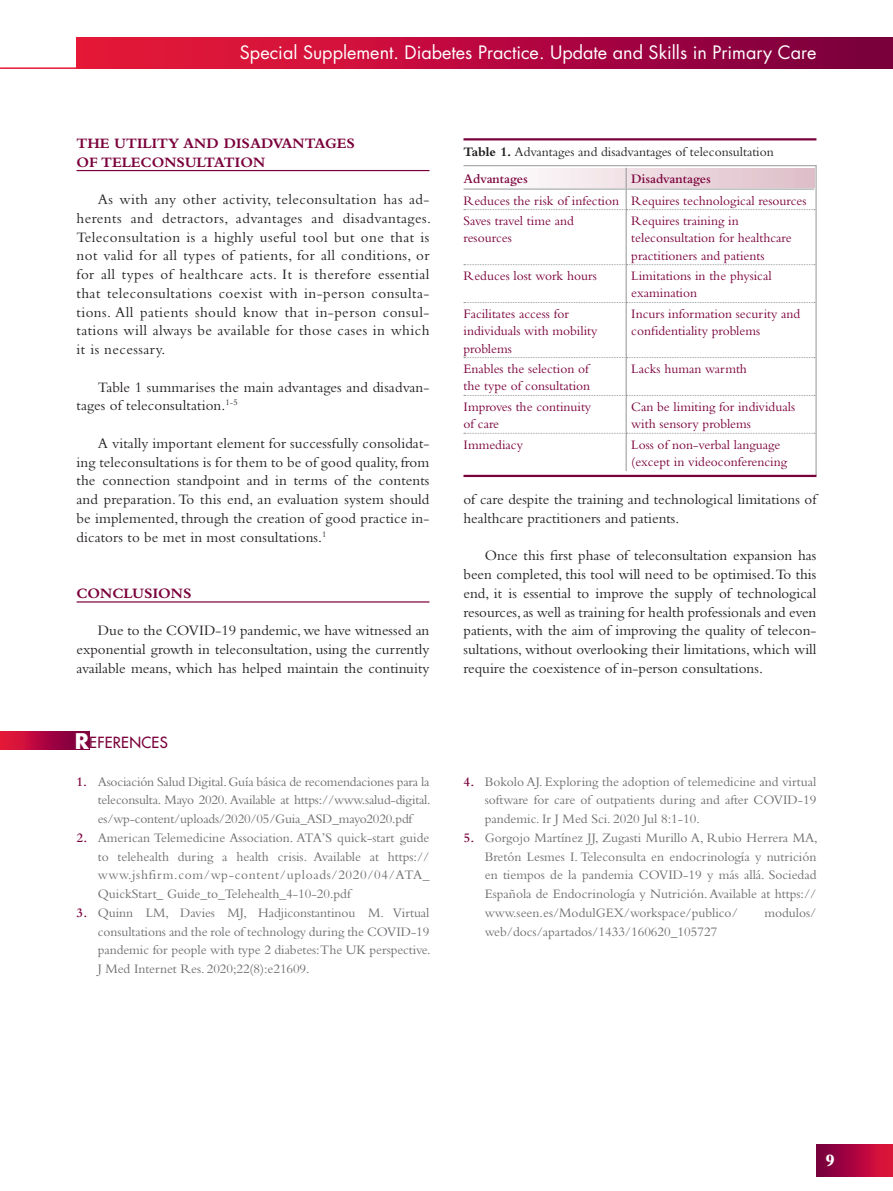
<style>
.page{position:relative;width:893px;height:1191px;background:#fff}
.page>*{position:absolute;margin:0;border:0;box-sizing:border-box;transform-origin:0 0}
.t1{font:18px "Futura";color:#fff}
.t2{font:800 18px "Bembo";color:#fff}
.t3{font:15px/18.8px "Bembo";color:#231f20;text-align:justify}
.t4{font:700 15px/18.8px "Bembo";color:#7a003b}
.t5{font:15px "Futura";letter-spacing:.02em;color:#7a003b}
.t6{font:13.5px/18.8px "Bembo";color:#6c6d70;text-align:justify}
.t7{font:13.5px/17.2px "Bembo";color:#7a003b}
.t8{font:13.5px/27.5px "Bembo";color:#231f20}
.t9{font:600 13.5px "Bembo";color:#7a003b}
.s1{font-weight:700;font-size:21px;color:#fff}
.s2{font-weight:600;color:#7a003b}
.s3{font-weight:700}
</style>
<div class="page">
<div style="left:816px;top:1144px;width:77px;height:32px;background:linear-gradient(to right,#73003f,#e6143d)"></div>
<hr style="left:0;top:67px;width:816px;height:2px;background:#e51836">
<div style="left:77px;top:37px;width:816px;height:32px;background:linear-gradient(to right,#f21939,#7a0041)"></div>
<hr style="left:77px;top:170px;width:352px;height:1px;background:#7a003b">
<hr style="left:77px;top:601px;width:352px;height:1px;background:#7a003b">
<hr style="left:463px;top:138px;width:353px;height:2px;background:#7a003b">
<hr style="left:463px;top:165px;width:353px;height:1px;background:#939598">
<hr style="left:816px;top:165px;width:1px;height:310px;background:#939598">
<hr style="left:463px;top:189px;width:163px;height:1px;background:#939598">
<hr style="left:626px;top:210px;width:1px;height:54px;background:#939598">
<hr style="left:626px;top:265px;width:1px;height:37px;background:#939598">
<hr style="left:626px;top:303px;width:1px;height:54px;background:#939598">
<hr style="left:626px;top:358px;width:1px;height:37px;background:#939598">
<hr style="left:626px;top:396px;width:1px;height:37px;background:#939598">
<hr style="left:626px;top:433px;width:1px;height:38px;background:#939598">
<svg style="left:464px;top:168px;width:351px;height:42px"></svg>
<svg style="left:464px;top:264px;width:351px;height:1px"></svg>
<svg style="left:464px;top:302px;width:351px;height:1px"></svg>
<svg style="left:464px;top:357px;width:351px;height:1px"></svg>
<svg style="left:464px;top:395px;width:351px;height:1px"></svg>
<svg style="left:464px;top:433px;width:351px;height:1px"></svg>
<hr style="left:463px;top:475px;width:353px;height:2px;background:#7a003b">
<div style="left:0;top:731px;width:89px;height:18px;background:linear-gradient(to right,#eb163b,#720040)"></div>
<p class="t1" style="left:240px;top:41px;width:578px">Special Supplement. Diabetes Practice. Update and Skills in Primary Care</p>
<p class="t4" style="left:77px;top:134px;width:280px">THE UTILITY AND DISADVANTAGES<br>OF TELECONSULTATION</p>
<p class="t3" style="left:77px;top:190px;width:356px;text-indent:21px">As with any other activity, teleconsultation has ad&shy;herents and detractors, advantages and disadvantages.<br>Teleconsultation is a highly useful tool but one that is not valid for all types of patients, for all conditions, or for all types of healthcare acts. It is therefore essential that teleconsultations coexist with in-person consulta&shy;tions. All patients should know that in-person consul&shy;tations will always be available for those cases in which it is necessary.</p>
<p class="t3" style="left:77px;top:377px;width:354px;text-indent:21px">Table 1 summarises the main advantages and disadvan&shy;tages of teleconsultation.<sup>1-5</sup></p>
<p class="t3" style="left:77px;top:433px;width:354px;text-indent:21px">A vitally important element for successfully consolidat&shy;ing teleconsultations is for them to be of good quality, from the connection standpoint and in terms of the contents and preparation. To this end, an evaluation system should be implemented, through the creation of good practice in&shy;dicators to be met in most consultations.<sup>1</sup></p>
<p class="t4" style="left:77px;top:584px;width:116px">CONCLUSIONS</p>
<p class="t3" style="left:77px;top:621px;width:354px;text-indent:21px">Due to the COVID-19 pandemic, we have witnessed an exponential growth in teleconsultation, using the currently available means, which has helped maintain the continuity</p>
<p class="t5" style="left:75px;top:733px;width:95px"><span class="s1">R</span>EFERENCES</p>
<p class="t6" style="left:98px;top:771px;width:334px;text-indent:-21px"><span class="s2">1.</span> Asociación Salud Digital. Guía básica de recomendaciones para la teleconsulta. Mayo 2020. Available at https://www.salud-digital. es/wp-content/uploads/2020/05/Guia_ASD_mayo2020.pdf</p>
<p class="t6" style="left:98px;top:828px;width:333px;text-indent:-21px"><span class="s2">2.</span> American Telemedicine Association. ATA’S quick-start guide to telehealth during a health crisis. Available at https:// www.jshfirm.com/wp-content/uploads/2020/04/ATA_ QuickStart_ Guide_to_Telehealth_4-10-20.pdf</p>
<p class="t6" style="left:98px;top:903px;width:335px;text-indent:-21px"><span class="s2">3.</span> Quinn LM, Davies MJ, Hadjiconstantinou M. Virtual consultations and the role of technology during the COVID-19 pandemic for people with type 2 diabetes:The UK perspective.<br>J Med Internet Res. 2020;22(8):e21609.</p>
<p class="t8" style="left:463px;top:137px;width:312px"><span class="s3">Table 1.</span> Advantages and disadvantages of teleconsultation<br><span class="s2">Advantages</span></p>
<p class="t9" style="left:631px;top:171px;width:81px">Disadvantages</p>
<p class="t7" style="left:463px;top:190px;width:345px;line-height:20.5px">Reduces the risk of infection Requires technological resources<br>Saves travel time and</p>
<p class="t7" style="left:463px;top:229px;width:50px">resources</p>
<p class="t7" style="left:631px;top:212px;width:162px">Requires training in teleconsultation for healthcare practitioners and patients</p>
<p class="t7" style="left:463px;top:267px;width:135px">Reduces lost work hours</p>
<p class="t7" style="left:631px;top:267px;width:142px">Limitations in the physical examination</p>
<p class="t7" style="left:463px;top:305px;width:135px">Facilitates access for individuals with mobility problems</p>
<p class="t7" style="left:631px;top:305px;width:171px">Incurs information security and confidentiality problems</p>
<p class="t7" style="left:463px;top:360px;width:128px">Enables the selection of the type of consultation</p>
<p class="t7" style="left:631px;top:360px;width:117px">Lacks human warmth</p>
<p class="t7" style="left:463px;top:398px;width:129px">Improves the continuity of care</p>
<p class="t7" style="left:631px;top:398px;width:165px">Can be limiting for individuals with sensory problems</p>
<p class="t7" style="left:463px;top:435px;width:61px">Immediacy</p>
<p class="t7" style="left:631px;top:435px;width:157px">Loss of non-verbal language (except in videoconferencing</p>
<p class="t3" style="left:463px;top:490px;width:354px">of care despite the training and technological limitations of healthcare practitioners and patients.</p>
<p class="t3" style="left:463px;top:546px;width:354px;text-indent:21px">Once this first phase of teleconsultation expansion has been completed, this tool will need to be optimised. To this end, it is essential to improve the supply of technological resources, as well as training for health professionals and even patients, with the aim of improving the quality of telecon&shy;sultations, without overlooking their limitations, which will require the coexistence of in-person consultations.</p>
<p class="t6" style="left:485px;top:771px;width:333px;text-indent:-21px"><span class="s2">4.</span> Bokolo AJ. Exploring the adoption of telemedicine and virtual software for care of outpatients during and after COVID-19 pandemic. Ir J Med Sci. 2020 Jul 8:1-10.</p>
<p class="t6" style="left:485px;top:828px;width:335px;text-indent:-21px"><span class="s2">5.</span> Gorgojo Martínez JJ, Zugasti Murillo A, Rubio Herrera MA, Bretón Lesmes I. Teleconsulta en endocrinología y nutrición en tiempos de la pandemia COVID-19 y más allá. Sociedad Española de Endocrinología y Nutrición. Available at https:// www.seen.es/ModulGEX/workspace/publico/</p>
<p class="t6" style="left:764px;top:903px;width:54px">modulos/</p>
<p class="t6" style="left:485px;top:921px;width:234px">web/docs/apartados/1433/160620_105727</p>
<p class="t2" style="left:825px;top:1149px;width:11px">9</p>
</div>
